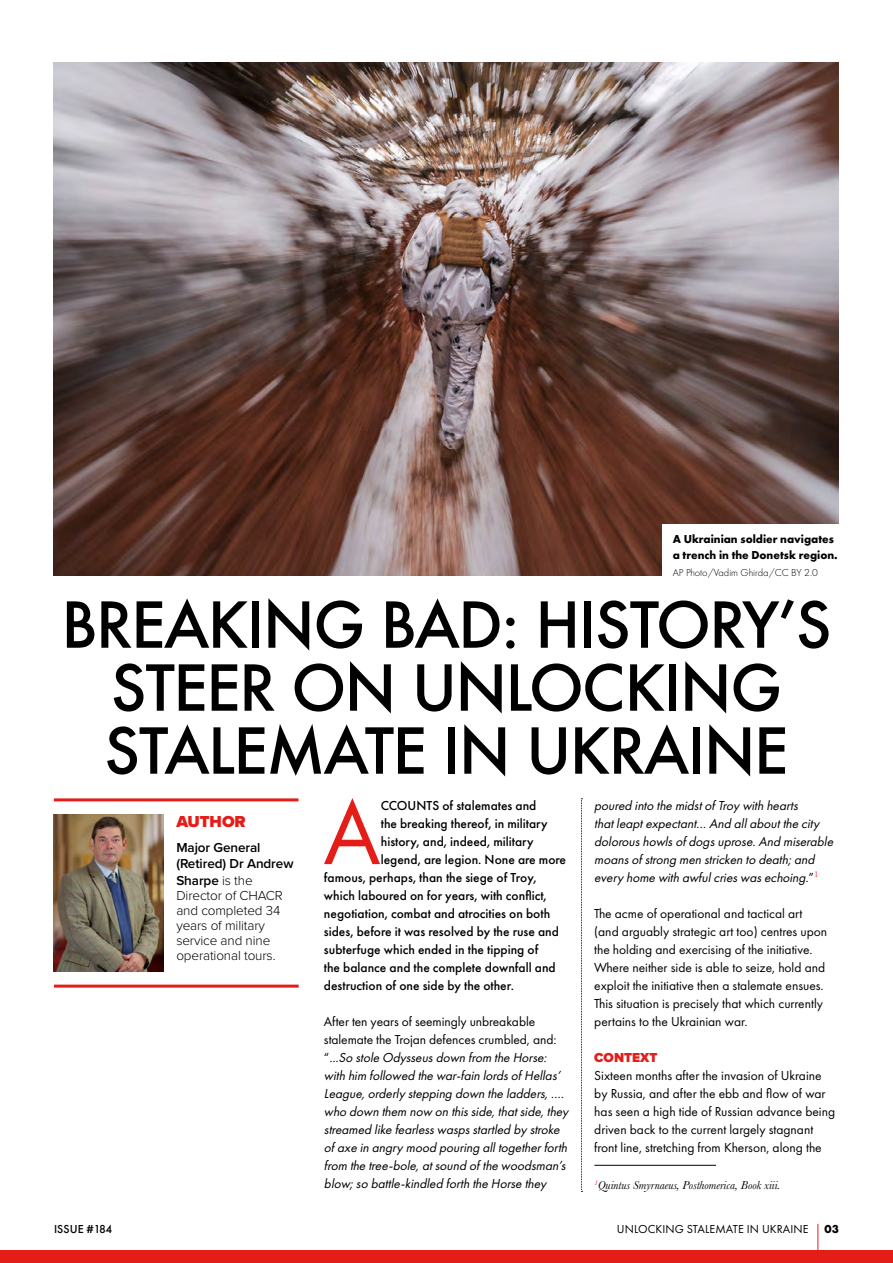
<style>
.page{position:relative;width:893px;height:1263px;background:#fff}
.page>*{position:absolute;margin:0;border:0;box-sizing:border-box;transform-origin:0 0}
.t1{font:94.5px "Futura PT";color:#e41d18}
.t2{font:500 61.5px/63px "Futura";letter-spacing:-.03em;color:#000;text-align:center}
.t3{font:900 16.5px "Proxima Nova";color:#e41d18}
.t4{font:italic 13.5px/18px "Futura PT";color:#000}
.t5{font:13.5px/18px "Futura PT";color:#000}
.t6{font:500 13.5px "Futura PT";color:#000}
.t7{font:300 13.5px/15.3px "Proxima Nova";letter-spacing:-.01em;color:#000}
.t8{font:900 13.5px "Proxima Nova";color:#e41d18}
.t9{font:700 12px/16.5px "Futura PT";color:#000}
.t10{font:italic 12px "Baskerville";color:#000}
.t11{font:12px "Futura PT";letter-spacing:.01em;color:#000}
.t12{font:500 12px "Futura PT";color:#000}
.t13{font:300 10.5px "Futura PT";color:#000}
.s1{font-weight:600}
.s2{font-style:normal}
</style>
<div class="page">
<div style="left:0;top:1250px;width:893px;height:13px;background:#e41d18"></div>
<svg style="left:818px;top:1224px;width:1px;height:26px"></svg>
<img style="left:54px;top:62px;width:785px;height:513px">
<svg style="left:581px;top:798px;width:1px;height:394px"></svg>
<hr style="left:594px;top:1165px;width:122px;height:1px;background:#000">
<hr style="left:54px;top:798px;width:244px;height:3px;background:#e41d18">
<hr style="left:54px;top:984px;width:245px;height:3px;background:#e41d18">
<img style="left:54px;top:814px;width:109px;height:158px">
<div style="left:662px;top:524px;width:191px;height:59px;background:#fff"></div>
<p class="t9" style="left:673px;top:530px;width:167px">A Ukrainian soldier navigates a trench in the Donetsk region.</p>
<p class="t13" style="left:673px;top:566px;width:147px">AP Photo/Vadim Ghirda/CC BY 2.0</p>
<h2 class="t2" style="left:61px;top:593px;width:772px">BREAKING BAD: HISTORY’S<br>STEER ON UNLOCKING<br>STALEMATE IN UKRAINE</h2>
<p class="t3" style="left:176px;top:809px;width:71px">AUTHOR</p>
<p class="t7" style="left:176px;top:839px;width:119px"><span class="s1">Major General (Retired) Dr Andrew<br>Sharpe</span> is the<br>Director of CHACR and completed 34 years of military service and nine operational tours.</p>
<h1 class="t1" style="left:323px;top:776px;width:59px">A</h1>
<p class="t6" style="left:381px;top:797px;width:157px">CCOUNTS of stalemates and</p>
<p class="t6" style="left:381px;top:815px;width:168px">the breaking thereof, in military</p>
<p class="t6" style="left:381px;top:833px;width:154px">history, and, indeed, military</p>
<p class="t6" style="left:381px;top:851px;width:187px">legend, are legion. None are more</p>
<p class="t6" style="left:324px;top:869px;width:214px">famous, perhaps, than the siege of Troy,</p>
<p class="t6" style="left:324px;top:887px;width:224px">which laboured on for years, with conflict,</p>
<p class="t6" style="left:324px;top:905px;width:228px">negotiation, combat and atrocities on both</p>
<p class="t6" style="left:324px;top:923px;width:236px">sides, before it was resolved by the ruse and</p>
<p class="t6" style="left:324px;top:941px;width:216px">subterfuge which ended in the tipping of</p>
<p class="t6" style="left:324px;top:959px;width:233px">the balance and the complete downfall and</p>
<p class="t6" style="left:324px;top:977px;width:191px">destruction of one side by the other.</p>
<p class="t4" style="left:324px;top:1012px;width:249px"><span class="s2">After ten years of seemingly unbreakable stalemate the Trojan defences crumbled, and:<br>“</span> ...So stole Odysseusdown from the Horse: with him followed the war-fain lordsofHellas’ League,orderly stepping down the ladders,…. who down them now on thisside,thatside,they streamed like fearlesswaspsstartled by stroke ofaxe in angry mood pouring alltogetherforth from the tree-bole,atsound ofthe woodsman’s blow;so battle-kindled forth the Horse they</p>
<p class="t4" style="left:594px;top:796px;width:243px">poured into the midstofTroy with hearts thatleaptexpectant… And allaboutthe city doloroushowlsofdogsuprose.And miserable moansofstrong men stricken to death;and every home with awfulcrieswasechoing.<span class="s2">”</span> <sup>1</sup></p>
<p class="t5" style="left:594px;top:904px;width:235px">The acme of operational and tactical art (and arguably strategic art too) centres upon the holding and exercising of the initiative.<br>Where neither side is able to seize, hold and exploit the initiative then a stalemate ensues.<br>This situation is precisely that which currently pertains to the Ukrainian war.</p>
<p class="t8" style="left:594px;top:1047px;width:65px">CONTEXT</p>
<p class="t5" style="left:594px;top:1066px;width:242px">Sixteen months after the invasion of Ukraine by Russia, and after the ebb and flow of war has seen a high tide of Russian advance being driven back to the current largely stagnant front line, stretching from Kherson, along the</p>
<p class="t10" style="left:594px;top:1177px;width:188px"><sup>1</sup>Quintus Smyrnaeus, Posthomerica, Book xiii.</p>
<p class="t12" style="left:54px;top:1222px;width:60px">ISSUE #184</p>
<p class="t11" style="left:617px;top:1222px;width:193px">UNLOCKING STALEMATE IN UKRAINE</p>
<p class="t9" style="left:825px;top:1220px;width:16px">03</p>
</div>
